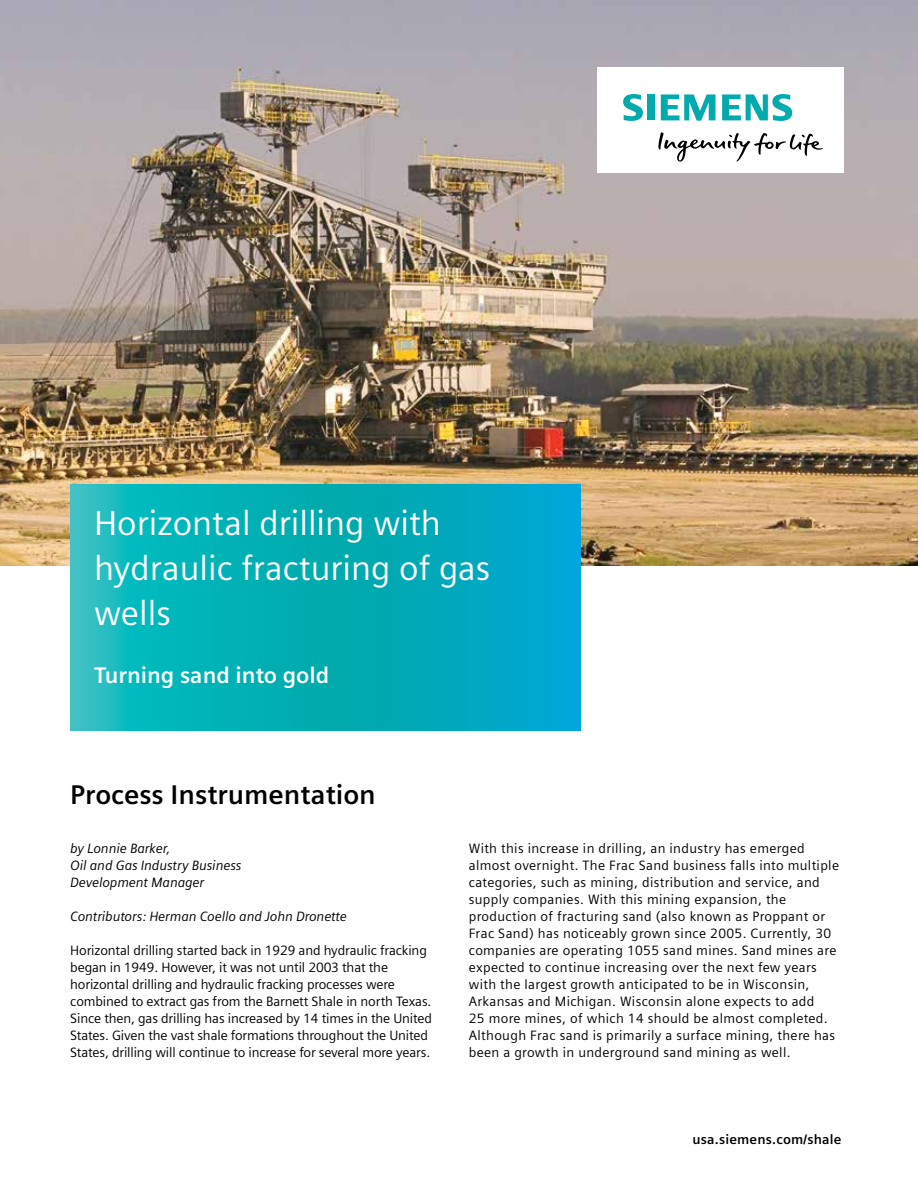
<style>
.page{position:relative;width:918px;height:1188px;background:#fff}
.page>*{position:absolute;margin:0;border:0;box-sizing:border-box;transform-origin:0 0}
.t1{font:34.5px/45px "Siemens Sans";color:#fff}
.t2{font:700 27px "Siemens Sans";color:#000}
.t3{font:700 22.5px "Siemens Sans";color:#fff}
.t4{font:13.5px/17px "Siemens Sans";letter-spacing:.025em;color:#000}
.t5{font:13.5px/17px "Siemens Sans";letter-spacing:-.01em;color:#000}
.t6{font:italic 13.5px/17px "Siemens Sans";letter-spacing:-.01em;color:#000}
.t7{font:700 13.5px "Siemens Sans";letter-spacing:.015em;color:#000}
</style>
<div class="page">
<img style="left:0;top:0;width:918px;height:566px">
<svg style="left:70px;top:485px;width:510px;height:246px;background:#04aebb"></svg>
<div style="left:597px;top:68px;width:247px;height:105px;background:#fff"></div>
<svg style="left:658px;top:132px;width:165px;height:30px"></svg>
<svg style="left:623px;top:94px;width:31px;height:27px"></svg>
<svg style="left:661px;top:94px;width:55px;height:27px"></svg>
<svg style="left:722px;top:94px;width:70px;height:27px"></svg>
<h1 class="t1" style="left:94px;top:501px;width:398px">Horizontal drilling with hydraulic fracturing of gas wells</h1>
<h3 class="t3" style="left:94px;top:662px;width:237px">Turning sand into gold</h3>
<h2 class="t2" style="left:70px;top:779px;width:307px">Process Instrumentation</h2>
<p class="t6" style="left:70px;top:840px;width:173px">by Lonnie Barker,<br>Oil and Gas Industry Business<br>Development Manager</p>
<p class="t6" style="left:70px;top:908px;width:278px">Contributors: Herman Coello and John Dronette</p>
<p class="t5" style="left:70px;top:942px;width:363px">Horizontal drilling started back in 1929 and hydraulic fracking began in 1949. However, it was not until 2003 that the horizontal drilling and hydraulic fracking processes were combined to extract gas from the Barnett Shale in north Texas.<br>Since then, gas drilling has increased by 14 times in the United States. Given the vast shale formations throughout the United States, drilling will continue to increase for several more years.</p>
<p class="t4" style="left:469px;top:840px;width:372px">With this increase in drilling, an industry has emerged almost overnight. The Frac Sand business falls into multiple categories, such as mining, distribution and service, and supply companies. With this mining expansion, the production of fracturing sand (also known as Proppant or Frac Sand) has noticeably grown since 2005. Currently, 30 companies are operating 1055 sand mines. Sand mines are expected to continue increasing over the next few years with the largest growth anticipated to be in Wisconsin, Arkansas and Michigan. Wisconsin alone expects to add<br>25 more mines, of which 14 should be almost completed.<br>Although Frac sand is primarily a surface mining, there has been a growth in underground sand mining as well.</p>
<p class="t7" style="left:692px;top:1131px;width:151px">usa.siemens.com/shale</p>
</div>
